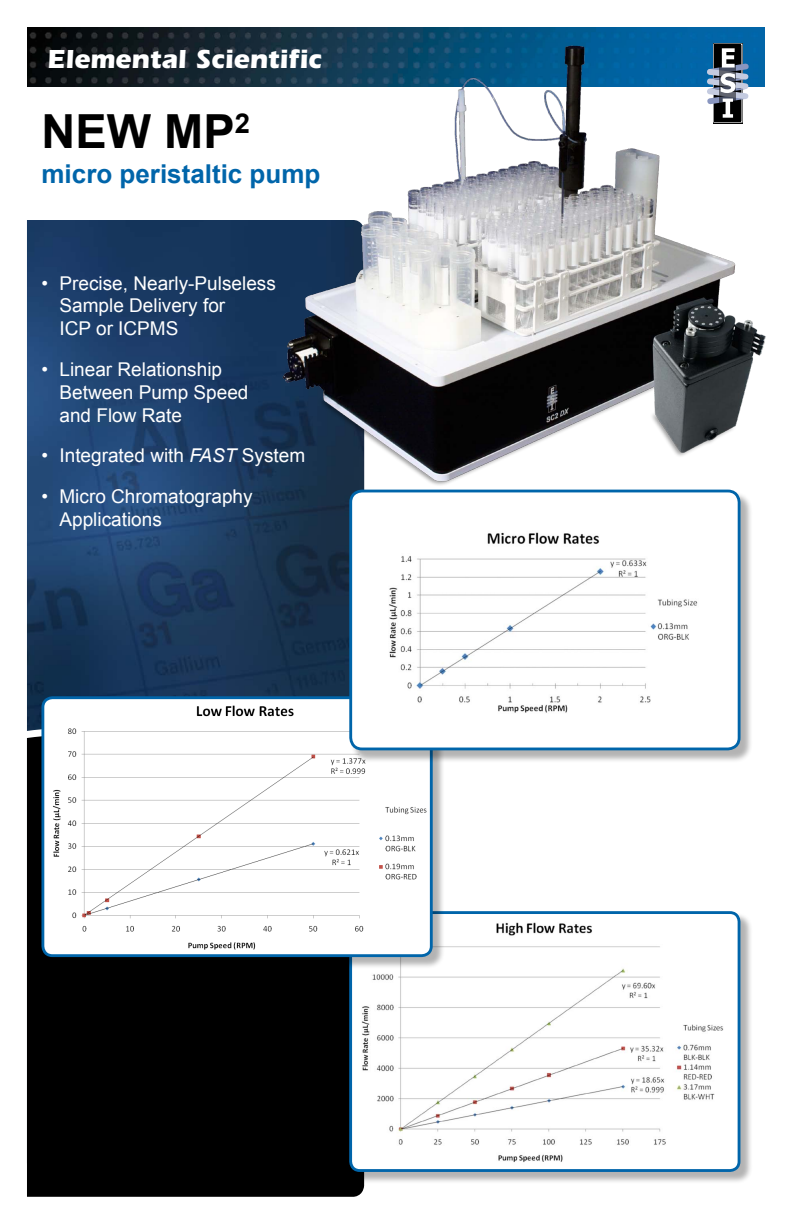
<style>
.page{position:relative;width:792px;height:1224px;background:#fff}
.page>*{position:absolute;margin:0;border:0;box-sizing:border-box;transform-origin:0 0}
.t1{font:700 47px "Arial";color:#000}
.t2{font:700 27px "Itc Eras";color:#fff}
.t3{font:700 26px "Arial";color:#0065aa}
.t4{font:19px/22.8px "Arial";color:#fff}
.s1{font-style:italic}
</style>
<div class="page">
<img style="left:27px;top:220px;width:324px;height:491px">
<div style="left:27px;top:711px;width:337px;height:486px;background:#000"></div>
<svg style="left:26px;top:723px;width:15px;height:89px"></svg>
<img style="left:27px;top:27px;width:738px;height:59px">
<img style="left:277px;top:40px;width:489px;height:451px">
<div style="left:351px;top:913px;width:402px;height:271px;background:#000;opacity:.3"></div>
<div style="left:351px;top:913px;width:388px;height:258px;background:#fff;border-radius:9px"></div>
<img style="left:361px;top:922px;width:363px;height:240px">
<div style="left:349px;top:911px;width:391px;height:261px;border:3px solid #0065aa;border-radius:9px"></div>
<div style="left:43px;top:698px;width:402px;height:272px;background:#000;opacity:.3"></div>
<img style="left:43px;top:698px;width:388px;height:258px">
<div style="left:41px;top:696px;width:392px;height:261px;border:3px solid #0065aa;border-radius:10px"></div>
<div style="left:351px;top:491px;width:402px;height:272px;background:#000;opacity:.3"></div>
<div style="left:351px;top:491px;width:388px;height:258px;background:#fff;border-radius:11px"></div>
<img style="left:389px;top:532px;width:309px;height:181px">
<div style="left:349px;top:490px;width:392px;height:260px;border:3px solid #0065aa;border-radius:11px"></div>
<h2 class="t2" style="left:47px;top:44px;width:276px">Elemental Scientific</h2>
<h1 class="t1" style="left:42px;top:101px;width:210px">NEW MP<sup>2</sup></h1>
<h3 class="t3" style="left:42px;top:157px;width:280px">micro peristaltic pump</h3>
<p class="t4" style="left:59px;top:272px;width:218px;text-indent:-18px">• Precise, Nearly-Pulseless<br>Sample Delivery for<br>ICP or ICPMS</p>
<p class="t4" style="left:59px;top:358px;width:191px;text-indent:-18px">• Linear Relationship<br>Between Pump Speed and Flow Rate</p>
<p class="t4" style="left:42px;top:445px;width:265px">• Integrated with <span class="s1">FAST</span> System</p>
<p class="t4" style="left:59px;top:485px;width:195px;text-indent:-18px">• Micro Chromatography<br>Applications</p>
</div>
